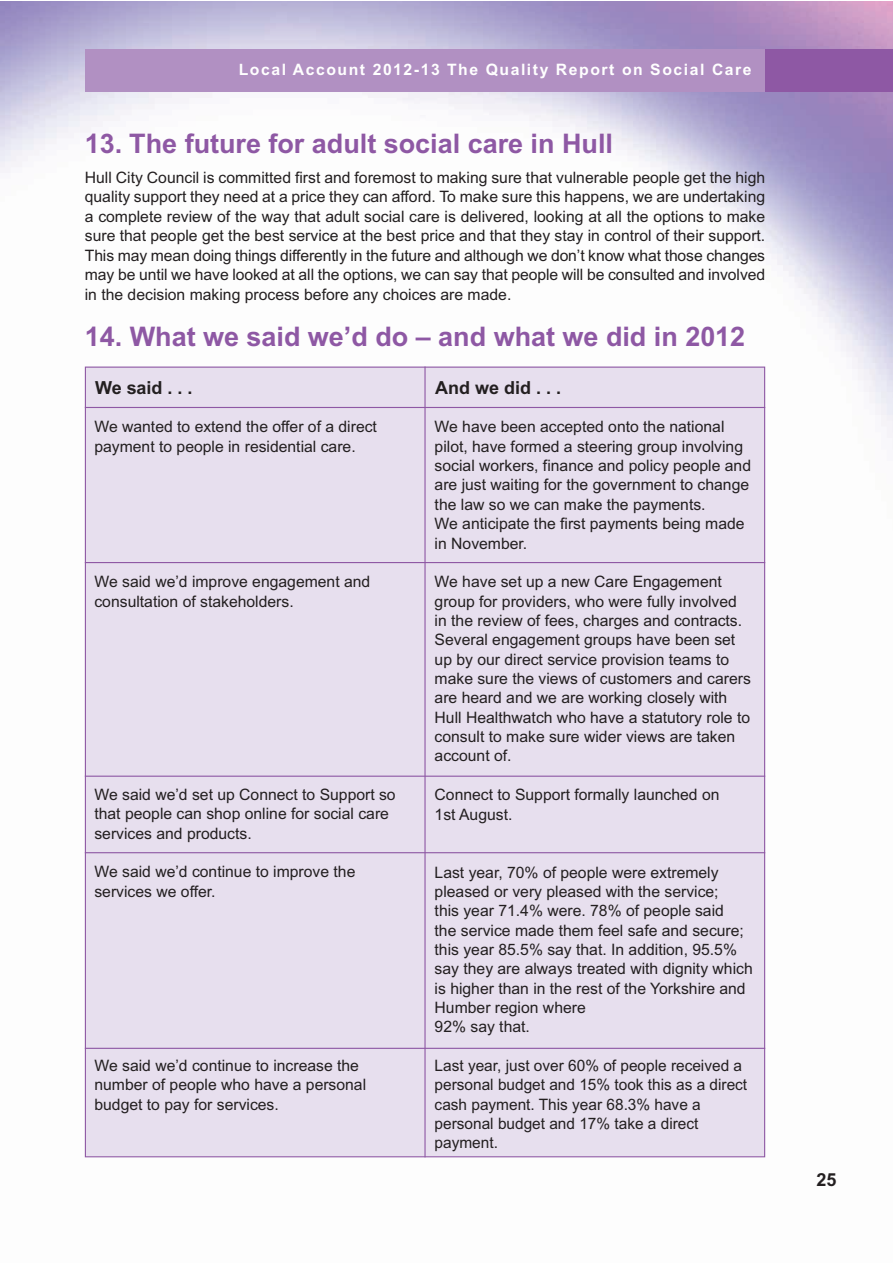
<style>
.page{position:relative;width:893px;height:1263px;background:#fff}
.page>*{position:absolute;margin:0;border:0;box-sizing:border-box;transform-origin:0 0}
.t1{font:700 27px "Arial";color:#8e58a4}
.t2{font:700 18px "Arial";color:#231f20}
.t3{font:15.75px/19.4px "Arial";color:#231f20}
.t4{font:700 15.75px "Arial";letter-spacing:.1em;color:#fff}
</style>
<div class="page">
<img style="left:0;top:1px;width:892px;height:1157px">
<div style="left:86px;top:368px;width:678px;height:788px;background:#e7dfee"></div>
<hr style="left:424px;top:367px;width:2px;height:790px;background:#8e58a4">
<hr style="left:85px;top:407px;width:680px;height:1px;background:#8e58a4">
<hr style="left:85px;top:562px;width:680px;height:1px;background:#8e58a4">
<hr style="left:85px;top:776px;width:680px;height:1px;background:#8e58a4">
<hr style="left:85px;top:852px;width:680px;height:1px;background:#8e58a4">
<hr style="left:85px;top:1048px;width:680px;height:1px;background:#8e58a4">
<div style="left:85px;top:49px;width:807px;height:42px;background:#b190c2"></div>
<div style="left:765px;top:49px;width:127px;height:42px;background:#8e58a4"></div>
<p class="t4" style="left:239px;top:63px;width:514px">Local Account 2012-13 The Quality Report on Social Care</p>
<h2 class="t1" style="left:85px;top:133px;width:530px">13. The future for adult social care in Hull</h2>
<p class="t3" style="left:85px;top:169px;width:682px;text-align:justify">Hull City Council is committed first and foremost to making sure that vulnerable people get the high quality support they need at a price they can afford. To make sure this happens, we are undertaking a complete review of the way that adult social care is delivered, looking at all the options to make sure that people get the best service at the best price and that they stay in control of their support.<br>This may mean doing things differently in the future and although we don’t know what those changes may be until we have looked at all the options, we can say that people will be consulted and involved in the decision making process before any choices are made.</p>
<h2 class="t1" style="left:85px;top:327px;width:662px">14. What we said we’d do – and what we did in 2012</h2>
<p class="t2" style="left:95px;top:381px;width:99px">We said . . .</p>
<p class="t2" style="left:435px;top:381px;width:127px">And we did . . .</p>
<p class="t3" style="left:94px;top:419px;width:284px">We wanted to extend the offer of a direct</p>
<p class="t3" style="left:435px;top:419px;width:291px">We have been accepted onto the national</p>
<p class="t3" style="left:94px;top:438px;width:263px">payment to people in residential care.</p>
<p class="t3" style="left:435px;top:438px;width:318px">pilot, have formed a steering group involving social workers, finance and policy people and are just waiting for the government to change the law so we can make the payments.<br>We anticipate the first payments being made in November.</p>
<p class="t3" style="left:94px;top:573px;width:277px">We said we’d improve engagement and consultation of stakeholders.</p>
<p class="t3" style="left:435px;top:573px;width:318px">We have set up a new Care Engagement group for providers, who were fully involved in the review of fees, charges and contracts.<br>Several engagement groups have been set up by our direct service provision teams to make sure the views of customers and carers are heard and we are working closely with Hull Healthwatch who have a statutory role to consult to make sure wider views are taken account of.</p>
<p class="t3" style="left:94px;top:786px;width:303px">We said we’d set up Connect to Support so that people can shop online for social care services and products.</p>
<p class="t3" style="left:435px;top:786px;width:286px">Connect to Support formally launched on<br>1st August.</p>
<p class="t3" style="left:94px;top:864px;width:263px">We said we’d continue to improve the services we offer.</p>
<p class="t3" style="left:435px;top:864px;width:320px">Last year, 70% of people were extremely pleased or very pleased with the service;<br>this year 71.4% were. 78% of people said<br>the service made them feel safe and secure; this year 85.5% say that. In addition, 95.5% say they are always treated with dignity which is higher than in the rest of the Yorkshire and Humber region where<br>92% say that.</p>
<p class="t3" style="left:94px;top:1057px;width:266px">We said we’d continue to increase the</p>
<p class="t3" style="left:435px;top:1057px;width:309px">Last year, just over 60% of people received a</p>
<p class="t3" style="left:94px;top:1077px;width:273px">number of people who have a personal</p>
<p class="t3" style="left:435px;top:1077px;width:314px">personal budget and 15% took this as a direct</p>
<p class="t3" style="left:94px;top:1096px;width:186px">budget to pay for services.</p>
<p class="t3" style="left:435px;top:1096px;width:268px">cash payment. This year 68.3% have a personal budget and 17% take a direct payment.</p>
<p class="t2" style="left:816px;top:1173px;width:21px">25</p>
</div>
